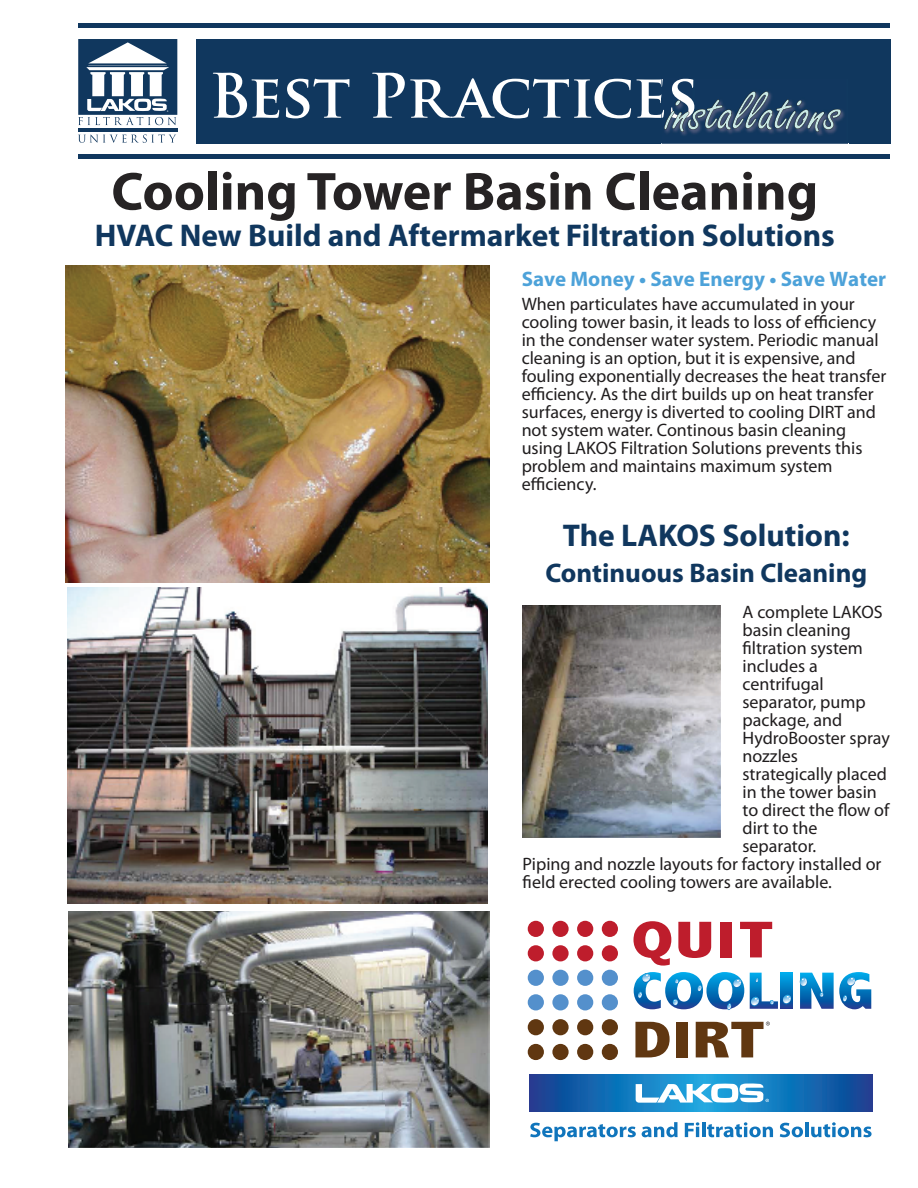
<style>
.page{position:relative;width:918px;height:1188px;background:#fff}
.page>*{position:absolute;margin:0;border:0;box-sizing:border-box;transform-origin:0 0}
.t1{font:700 59.7px "Trajan Pro";letter-spacing:-.01em;color:#fff}
.t2{font:700 54px "Myriad Pro";color:#262324}
.t3{font:700 31.5px "Myriad Pro";color:#10375e}
.t4{font:700 27px "Myriad Pro";color:#10375e}
.t5{font:700 21px "Myriad Pro";color:#4da2d9}
.t6{font:18px/18px "Myriad Pro";color:#201d1e}
.s1{font-family:"Freestyle Script";font-weight:400;color:#c9e8e5}
</style>
<div class="page">
<div style="left:196px;top:39px;width:694px;height:105px;background:#10375e"></div>
<svg style="left:78px;top:134px;width:98px;height:9px"></svg>
<hr style="left:78px;top:129px;width:99px;height:1px;background:#10375e">
<hr style="left:78px;top:128px;width:99px;height:1px;background:#10375e">
<hr style="left:78px;top:131px;width:99px;height:1px;background:#10375e">
<svg style="left:78px;top:39px;width:99px;height:86px"></svg>
<img style="left:662px;top:110px;width:186px;height:45px">
<img style="left:662px;top:79px;width:32px;height:39px">
<svg style="left:664px;top:91px;width:177px;height:41px"></svg>
<hr style="left:78px;top:155px;width:812px;height:4px;background:#10375e">
<hr style="left:78px;top:24px;width:812px;height:4px;background:#10375e">
<img style="left:66px;top:265px;width:423px;height:318px">
<svg style="left:529px;top:1074px;width:343px;height:38px;background:#146bb3"></svg>
<svg style="left:636px;top:1083px;width:133px;height:20px"></svg>
<svg style="left:530px;top:1123px;width:106px;height:18px"></svg>
<svg style="left:642px;top:1122px;width:36px;height:15px"></svg>
<svg style="left:685px;top:1122px;width:14px;height:15px"></svg>
<hr style="left:702px;top:1122px;width:3px;height:15px;background:#1075bc">
<svg style="left:707px;top:1122px;width:66px;height:15px"></svg>
<svg style="left:780px;top:1123px;width:23px;height:14px"></svg>
<hr style="left:805px;top:1122px;width:3px;height:15px;background:#1075bc">
<svg style="left:811px;top:1122px;width:61px;height:15px"></svg>
<img style="left:69px;top:911px;width:420px;height:237px">
<img style="left:522px;top:605px;width:198px;height:233px">
<img style="left:67px;top:587px;width:421px;height:316px">
<div style="left:528px;top:921px;width:16px;height:16px;background:#be1d2c;border-radius:50%"></div>
<div style="left:552px;top:921px;width:17px;height:16px;background:#be1d2c;border-radius:50%"></div>
<div style="left:577px;top:921px;width:16px;height:16px;background:#be1d2c;border-radius:50%"></div>
<div style="left:602px;top:921px;width:16px;height:16px;background:#be1d2c;border-radius:50%"></div>
<div style="left:528px;top:945px;width:16px;height:16px;background:#be1d2c;border-radius:50%"></div>
<div style="left:552px;top:945px;width:17px;height:16px;background:#be1d2c;border-radius:50%"></div>
<div style="left:577px;top:945px;width:16px;height:16px;background:#be1d2c;border-radius:50%"></div>
<div style="left:602px;top:945px;width:16px;height:16px;background:#be1d2c;border-radius:50%"></div>
<div style="left:528px;top:970px;width:16px;height:16px;background:#5490cc;border-radius:50%"></div>
<div style="left:552px;top:970px;width:17px;height:16px;background:#5490cc;border-radius:50%"></div>
<div style="left:577px;top:970px;width:16px;height:16px;background:#5490cc;border-radius:50%"></div>
<div style="left:602px;top:970px;width:16px;height:16px;background:#5490cc;border-radius:50%"></div>
<div style="left:528px;top:994px;width:16px;height:16px;background:#5490cc;border-radius:50%"></div>
<div style="left:552px;top:994px;width:17px;height:16px;background:#5490cc;border-radius:50%"></div>
<div style="left:577px;top:994px;width:16px;height:16px;background:#5490cc;border-radius:50%"></div>
<div style="left:602px;top:994px;width:16px;height:16px;background:#5490cc;border-radius:50%"></div>
<div style="left:528px;top:1019px;width:16px;height:16px;background:#603711;border-radius:50%"></div>
<div style="left:552px;top:1019px;width:17px;height:16px;background:#603711;border-radius:50%"></div>
<div style="left:577px;top:1019px;width:16px;height:16px;background:#603711;border-radius:50%"></div>
<div style="left:602px;top:1019px;width:16px;height:16px;background:#603711;border-radius:50%"></div>
<div style="left:528px;top:1044px;width:16px;height:16px;background:#603711;border-radius:50%"></div>
<div style="left:552px;top:1044px;width:17px;height:16px;background:#603711;border-radius:50%"></div>
<div style="left:577px;top:1044px;width:16px;height:16px;background:#603711;border-radius:50%"></div>
<div style="left:602px;top:1044px;width:16px;height:16px;background:#603711;border-radius:50%"></div>
<svg style="left:792px;top:973px;width:1px;height:36px"></svg>
<svg style="left:799px;top:972px;width:73px;height:38px"></svg>
<svg style="left:634px;top:921px;width:158px;height:89px"></svg>
<svg style="left:635px;top:1022px;width:35px;height:35px"></svg>
<div style="left:676px;top:1022px;width:12px;height:35px;background:#603711"></div>
<svg style="left:696px;top:1022px;width:74px;height:35px"></svg>
<h1 class="t1" style="left:209px;top:62px;width:633px">Best Practices<span class="s1">installations</span></h1>
<h2 class="t2" style="left:111px;top:171px;width:708px">Cooling Tower Basin Cleaning</h2>
<h3 class="t3" style="left:95px;top:223px;width:742px">HVAC New Build and Aftermarket Filtration Solutions</h3>
<p class="t5" style="left:522px;top:271px;width:366px">Save Money • Save Energy • Save Water</p>
<p class="t6" style="left:522px;top:296px;width:366px">When particulates have accumulated in your cooling tower basin, it leads to loss of efficiency in the condenser water system. Periodic manual cleaning is an option, but it is expensive, and fouling exponentially decreases the heat transfer efficiency. As the dirt builds up on heat transfer surfaces, energy is diverted to cooling DIRT and not system water. Continous basin cleaning using LAKOS Filtration Solutions prevents this problem and maintains maximum system efficiency.</p>
<h3 class="t3" style="left:563px;top:524px;width:288px">The LAKOS Solution:</h3>
<h3 class="t4" style="left:545px;top:563px;width:323px">Continuous Basin Cleaning</h3>
<p class="t6" style="left:743px;top:604px;width:149px">A complete LAKOS basin cleaning filtration system includes a centrifugal separator, pump package, and<br>HydroBooster spray nozzles strategically placed in the tower basin to direct the flow of dirt to the separator.</p>
<p class="t6" style="left:523px;top:856px;width:360px">Piping and nozzle layouts for factory installed or field erected cooling towers are available.</p>
</div>
